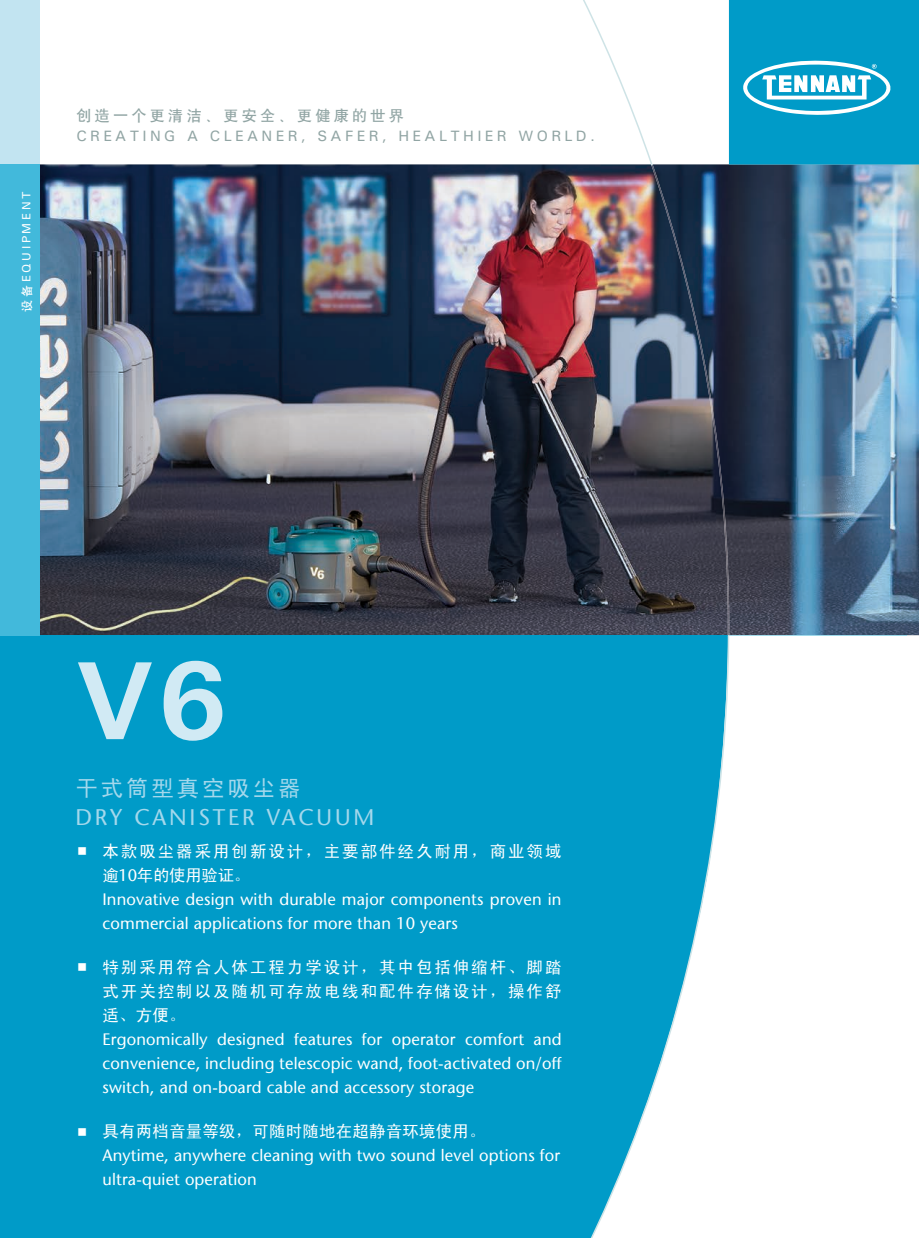
<style>
.page{position:relative;width:919px;height:1238px;background:#fff}
.page>*{position:absolute;margin:0;border:0;box-sizing:border-box;transform-origin:0 0}
.t1{font:700 112.5px "Univers";color:#d1eaf4}
.t2{font:22.5px "Stone Sans";letter-spacing:.125em;color:#a4d8ec}
.t3{font:22.5px "Sim Hei";letter-spacing:.125em;color:#a4d8ec}
.t4{font:16.5px/24px "Stone Sans";letter-spacing:.01em;color:#fff}
.t5{font:16.5px/24px "Sim Hei";letter-spacing:.115em;color:#fff}
.t6{font:16.5px "Sim Hei";letter-spacing:.01em;color:#fff}
.t7{font:500 15px "Univers";letter-spacing:.225em;color:#91a5a4}
.t8{font:15px "H Yb 1 gj";letter-spacing:.225em;color:#91a5a4}
.t9{font:500 12px "Univers";letter-spacing:.225em;color:#fff}
.s1{font-family:"H Yb 1 gj";font-weight:400}
.s2{font-family:"Stone Sans"}
</style>
<div class="page">
<img style="left:40px;top:164px;width:878px;height:471px">
<div style="left:0;top:635px;width:906px;height:602px;background:#009bc8"></div>
<div style="left:730px;top:635px;width:188px;height:602px;background:#fff"></div>
<svg style="left:728px;top:0;width:190px;height:164px;background:#17a4cd"></svg>
<div style="left:0;top:0;width:40px;height:164px;background:#c2e4f1"></div>
<div style="left:0;top:164px;width:40px;height:471px;background:#42b9db"></div>
<svg style="left:569px;top:0;width:83px;height:165px"></svg>
<img style="left:651px;top:165px;width:78px;height:469px">
<svg style="left:576px;top:634px;width:154px;height:603px"></svg>
<p class="t9" style="left:19px;top:311px;width:122px;rotate:-90deg"><span class="s1">设备</span>EQUIPMENT</p>
<p class="t8" style="left:76px;top:108px;width:329px">创造一个更清洁、更安全、更健康的世界</p>
<p class="t7" style="left:76px;top:126px;width:520px">CREATING A CLEANER, SAFER, HEALTHIER WORLD.</p>
<h1 class="t1" style="left:75px;top:628px;width:153px">V6</h1>
<h2 class="t3" style="left:75px;top:776px;width:227px">干式筒型真空吸尘器</h2>
<h2 class="t2" style="left:75px;top:804px;width:300px">DRY CANISTER VACUUM</h2>
<p class="t5" style="left:102px;top:838px;width:460px">本款吸尘器采用创新设计，主要部件经久耐用，商业领域逾<span class="s2">10</span>年的使用验证。</p>
<p class="t4" style="left:102px;top:886px;width:460px">Innovative design with durable major components proven in commercial applications for more than 10 years</p>
<p class="t5" style="left:102px;top:954px;width:460px;text-align:justify">特别采用符合人体工程力学设计，其中包括伸缩杆、脚踏式开关控制以及随机可存放电线和配件存储设计，操作舒适、方便。</p>
<p class="t4" style="left:102px;top:1027px;width:460px;text-align:justify">Ergonomically designed features for operator comfort and convenience, including telescopic wand, foot-activated on/off switch, and on-board cable and accessory storage</p>
<p class="t6" style="left:102px;top:1122px;width:385px">具有两档音量等级，可随时随地在超静音环境使用。</p>
<p class="t4" style="left:102px;top:1143px;width:459px">Anytime, anywhere cleaning with two sound level options for ultra-quiet operation</p>
</div>
